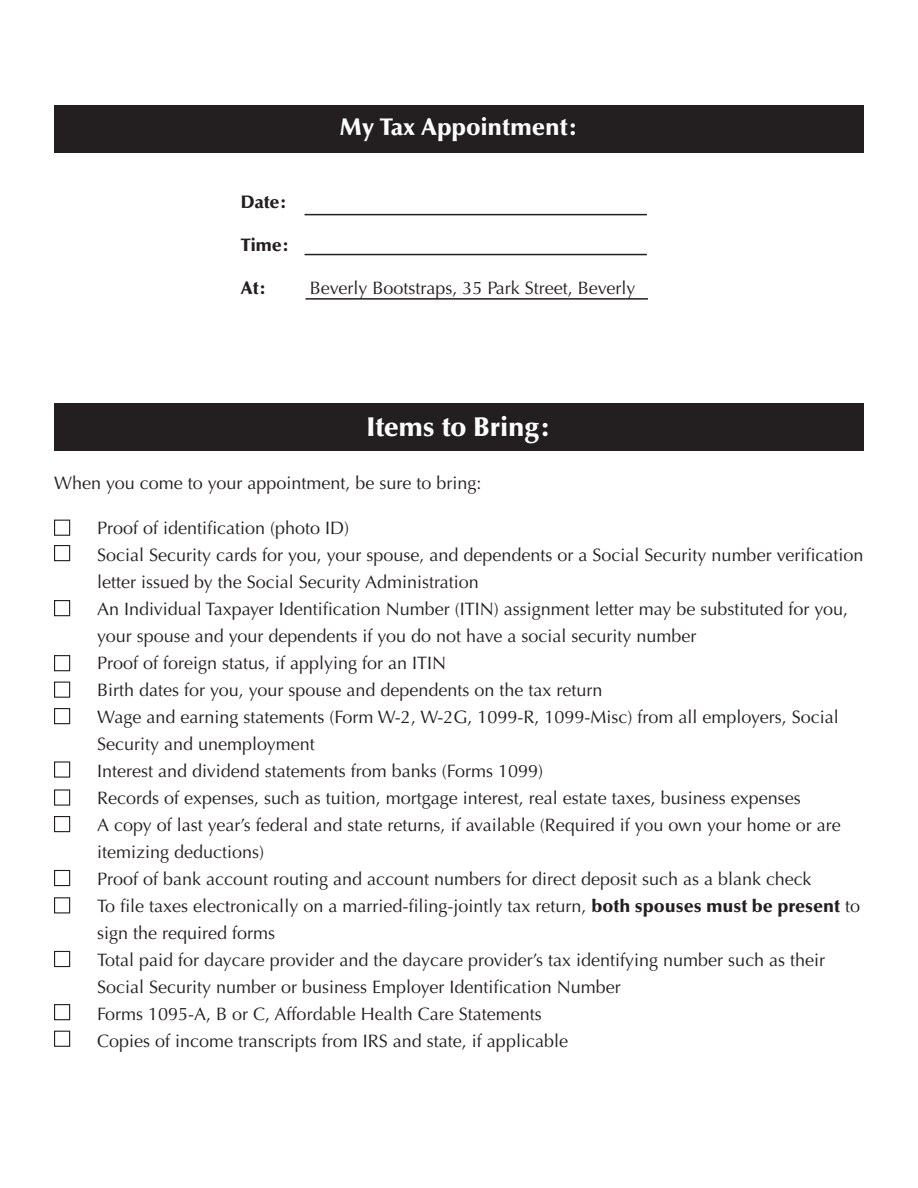
<style>
.page{position:relative;width:918px;height:1188px;background:#fff}
.page>*{position:absolute;margin:0;border:0;box-sizing:border-box;transform-origin:0 0}
.t1{font:900 27px "Optima LT Std";color:#fff}
.t2{font:900 24px "Optima LT Std";color:#fff}
.t3{font:18px/27px "Optima LT Std";color:#231f20}
.t4{font:900 18px "Optima LT Std";color:#231f20}
.s1{font-weight:900}
</style>
<div class="page">
<div style="left:54px;top:105px;width:810px;height:48px;background:#231f20"></div>
<hr style="left:305px;top:214px;width:342px;height:1px;background:#231f20">
<hr style="left:305px;top:254px;width:342px;height:1px;background:#231f20">
<hr style="left:306px;top:298px;width:342px;height:2px;background:#231f20">
<div style="left:54px;top:520px;width:16px;height:16px;border:1px solid #231f20"></div>
<div style="left:54px;top:545px;width:16px;height:16px;border:1px solid #231f20"></div>
<div style="left:54px;top:600px;width:16px;height:16px;border:1px solid #231f20"></div>
<div style="left:54px;top:655px;width:16px;height:16px;border:1px solid #231f20"></div>
<div style="left:54px;top:682px;width:16px;height:16px;border:1px solid #231f20"></div>
<div style="left:54px;top:708px;width:16px;height:16px;border:1px solid #231f20"></div>
<div style="left:54px;top:870px;width:16px;height:16px;border:1px solid #231f20"></div>
<div style="left:54px;top:761px;width:16px;height:17px;border:1px solid #231f20"></div>
<div style="left:54px;top:816px;width:16px;height:16px;border:1px solid #231f20"></div>
<div style="left:54px;top:789px;width:16px;height:17px;border:1px solid #231f20"></div>
<div style="left:54px;top:897px;width:16px;height:16px;border:1px solid #231f20"></div>
<div style="left:54px;top:951px;width:16px;height:16px;border:1px solid #231f20"></div>
<div style="left:54px;top:403px;width:810px;height:48px;background:#231f20"></div>
<div style="left:54px;top:1031px;width:16px;height:16px;border:1px solid #231f20"></div>
<div style="left:54px;top:1004px;width:16px;height:16px;border:1px solid #231f20"></div>
<p class="t2" style="left:339px;top:113px;width:241px">My Tax Appointment:</p>
<p class="t4" style="left:241px;top:191px;width:48px">Date:</p>
<p class="t4" style="left:241px;top:234px;width:51px">Time:</p>
<p class="t4" style="left:241px;top:277px;width:27px">At:</p>
<p class="t3" style="left:310px;top:275px;width:327px">Beverly Bootstraps, 35 Park Street, Beverly</p>
<p class="t1" style="left:366px;top:411px;width:187px">Items to Bring:</p>
<p class="t3" style="left:54px;top:470px;width:429px">When you come to your appointment, be sure to bring:</p>
<p class="t3" style="left:97px;top:515px;width:254px">Proof of identification (photo ID)</p>
<p class="t3" style="left:97px;top:542px;width:768px">Social Security cards for you, your spouse, and dependents or a Social Security number verification letter issued by the Social Security Administration</p>
<p class="t3" style="left:97px;top:596px;width:753px">An Individual Taxpayer Identification Number (ITIN) assignment letter may be substituted for you, your spouse and your dependents if you do not have a social security number</p>
<p class="t3" style="left:97px;top:650px;width:351px">Proof of foreign status, if applying for an ITIN</p>
<p class="t3" style="left:97px;top:677px;width:507px">Birth dates for you, your spouse and dependents on the tax return</p>
<p class="t3" style="left:97px;top:704px;width:743px">Wage and earning statements (Form W-2, W-2G, 1099-R, 1099-Misc) from all employers, Social</p>
<p class="t3" style="left:97px;top:731px;width:219px">Security and unemployment</p>
<p class="t3" style="left:97px;top:758px;width:448px">Interest and dividend statements from banks (Forms 1099)</p>
<p class="t3" style="left:97px;top:785px;width:705px">Records of expenses, such as tuition, mortgage interest, real estate taxes, business expenses</p>
<p class="t3" style="left:97px;top:812px;width:745px">A copy of last year’s federal and state returns, if available (Required if you own your home or are</p>
<p class="t3" style="left:97px;top:839px;width:169px">itemizing deductions)</p>
<p class="t3" style="left:97px;top:866px;width:716px">Proof of bank account routing and account numbers for direct deposit such as a blank check</p>
<p class="t3" style="left:97px;top:893px;width:765px">To file taxes electronically on a married-filing-jointly tax return, <span class="s1">both spouses must be present</span> to</p>
<p class="t3" style="left:97px;top:920px;width:180px">sign the required forms</p>
<p class="t3" style="left:97px;top:947px;width:729px">Total paid for daycare provider and the daycare provider’s tax identifying number such as their</p>
<p class="t3" style="left:97px;top:974px;width:525px">Social Security number or business Employer Identification Number</p>
<p class="t3" style="left:97px;top:1001px;width:446px">Forms 1095-A, B or C, Affordable Health Care Statements</p>
<p class="t3" style="left:97px;top:1028px;width:472px">Copies of income transcripts from IRS and state, if applicable</p>
</div>
